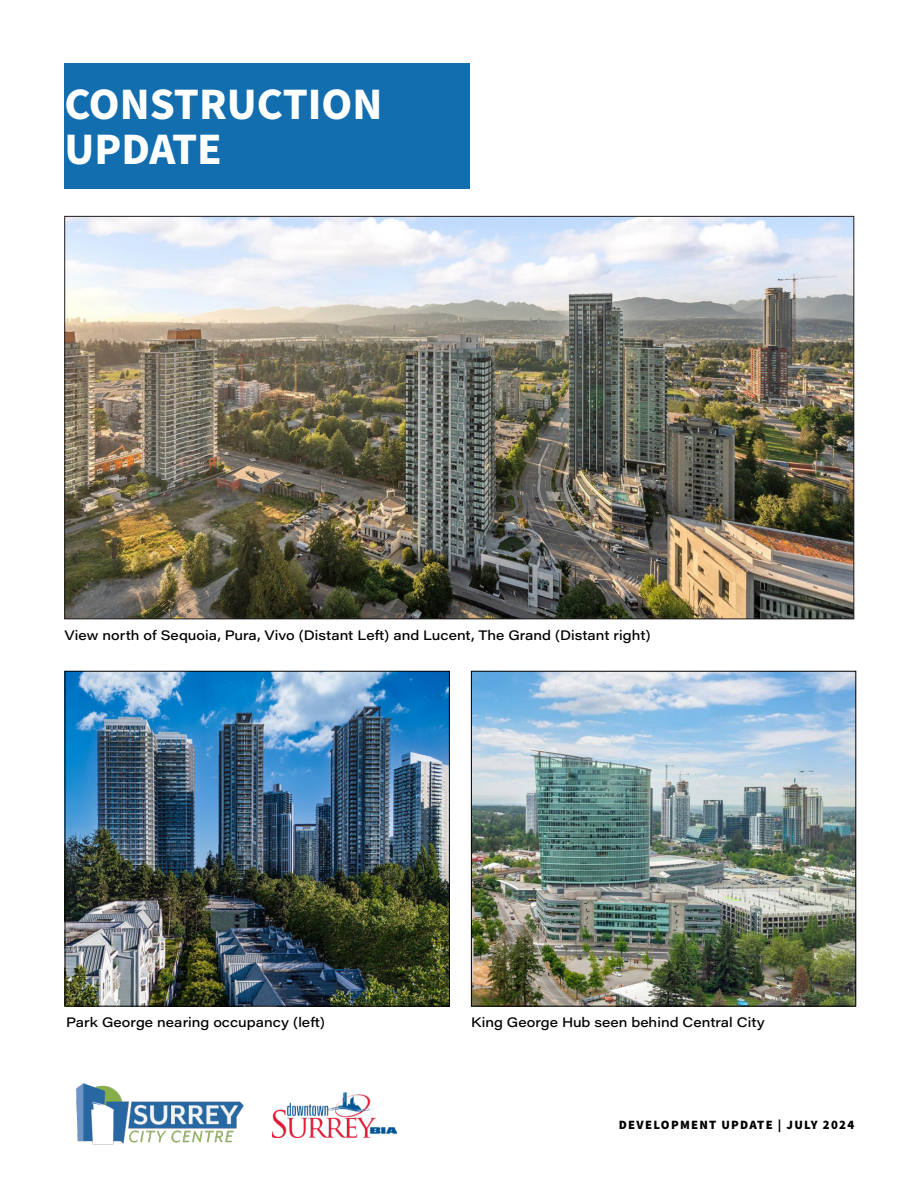
<style>
.page{position:relative;width:918px;height:1188px;background:#fff}
.page>*{position:absolute;margin:0;border:0;box-sizing:border-box;transform-origin:0 0}
.t1{font:700 45px/45px "Source Sans Pro";color:#fff}
.t2{font:13.5px "Acumin Variable Concept";color:#000001}
.t3{font:900 12.75px "Source Sans Pro";letter-spacing:.1em;color:#000001}
</style>
<div class="page">
<img style="left:66px;top:218px;width:786px;height:399px">
<img style="left:67px;top:673px;width:381px;height:332px">
<div style="left:65px;top:671px;width:385px;height:336px;border:1px solid #000001"></div>
<img style="left:473px;top:673px;width:381px;height:332px">
<div style="left:471px;top:671px;width:385px;height:336px;border:1px solid #000001"></div>
<div style="left:64px;top:64px;width:406px;height:125px;background:#126eae"></div>
<img style="left:76px;top:1083px;width:168px;height:62px">
<img style="left:272px;top:1092px;width:124px;height:46px">
<h1 class="t1" style="left:64px;top:82px;width:320px">CONSTRUCTION<br>UPDATE</h1>
<p class="t2" style="left:65px;top:626px;width:588px">View north of Sequoia, Pura, Vivo (Distant Left) and Lucent, The Grand (Distant right)</p>
<p class="t2" style="left:66px;top:1013px;width:261px">Park George nearing occupancy (left)</p>
<p class="t2" style="left:471px;top:1013px;width:295px">King George Hub seen behind Central City</p>
<p class="t3" style="left:619px;top:1116px;width:237px">DEVELOPMENT UPDATE | JULY 2024</p>
</div>
